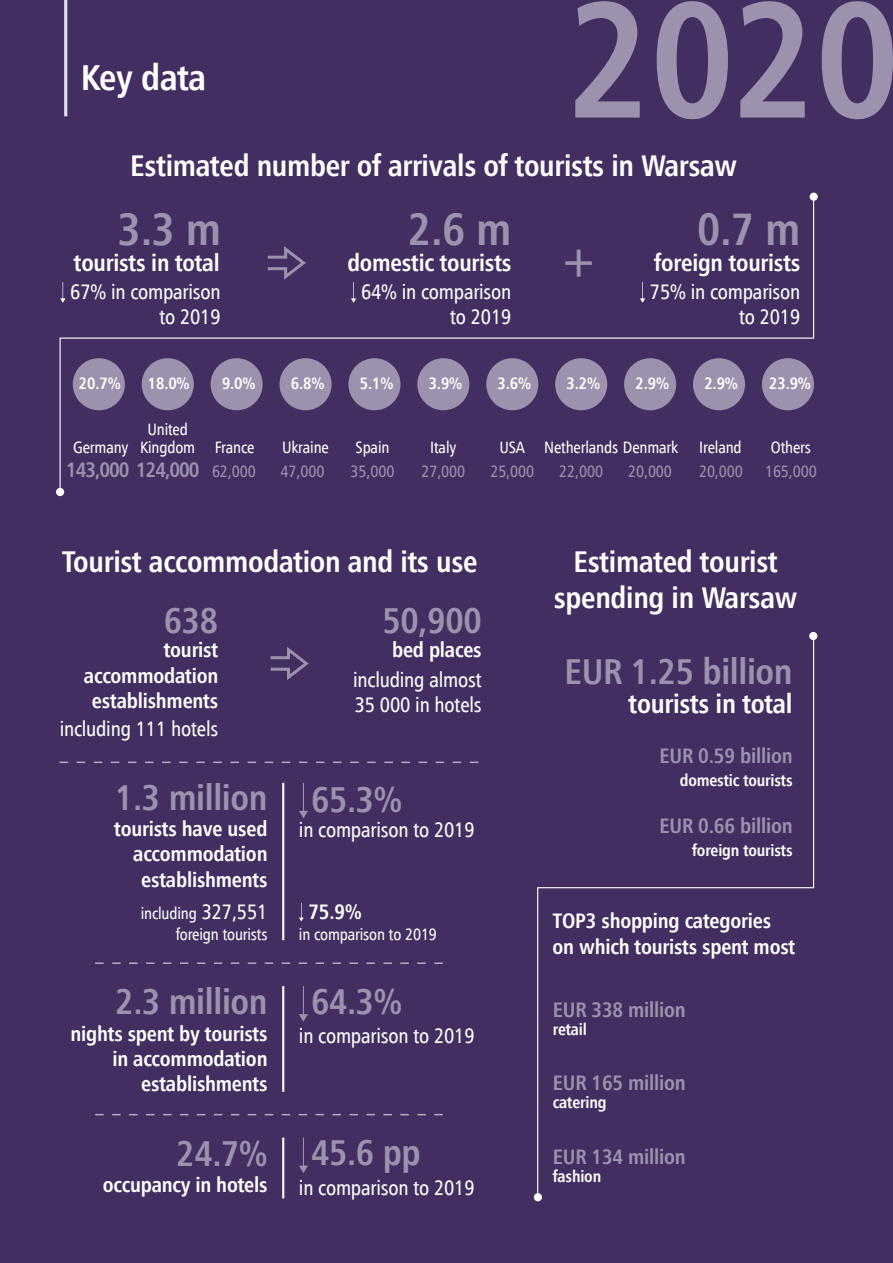
<style>
.page{position:relative;width:893px;height:1263px;background:#432e61}
.page>*{position:absolute;margin:0;border:0;box-sizing:border-box;transform-origin:0 0}
.Tytuł_strony_white{font:700 165px "Humnst 777 Cn EU";color:#9d92ad}
.Tytuł_strony_white-2{font:700 45.6px "Humnst 777 Cn EU";color:#9d92ad}
.Tytuł_strony_white-3{font:700 36px "Humnst 777 Cn EU";letter-spacing:-.01em;color:#9d92ad}
.Główny_tytuł{font:700 36px "Humnst 777 Cn EU";letter-spacing:-.01em;color:#fff}
.Tytuł_strony_white-4{font:700 30px/36px "Humnst 777 Cn EU";letter-spacing:-.01em;color:#fff;text-align:center}
.Tytuł_strony_white-5{font:700 27px "Humnst 777 Cn EU";letter-spacing:-.01em;color:#fff}
.Tytuł_strony_white-6{font:700 24px "Humnst 777 Cn EU";letter-spacing:-.01em;color:#fff}
.Tytuł_strony_white-7{font:700 21px/25.2px "Humnst 777 Cn EU";letter-spacing:-.01em;color:#fff;text-align:right}
.Tytuł_strony_white-8{font:21px "Humnst 777 Cn EU";letter-spacing:-.01em;color:#fff}
.Tytuł_strony_white-9{font:700 21px "Humnst 777 Cn EU";letter-spacing:-.01em;color:#9d92ad}
.Tytuł_strony_white-10{font:700 21px "Humnst 777 Cn EU";letter-spacing:-.05em;color:#9d92ad}
.Tytuł_strony_white-11{font:16.5px "Humnst 777 Cn EU";letter-spacing:-.01em;color:#fff}
.Tytuł_strony_white-12{font:700 16.5px "Humnst 777 Cn EU";letter-spacing:-.01em;color:#fff}
.Tytuł_strony_white-13{font:16.5px "Humnst 777 Cn EU";letter-spacing:-.01em;color:#9d92ad}
.s1{font-size:21px}
</style>
<div class="page">
<svg style="left:60px;top:761px;width:418px;height:2px"></svg>
<svg style="left:270px;top:647px;width:39px;height:33px"></svg>
<hr style="left:282px;top:783px;width:2px;height:157px;background:#fff">
<svg style="left:299px;top:783px;width:9px;height:35px"></svg>
<svg style="left:299px;top:903px;width:5px;height:18px"></svg>
<svg style="left:95px;top:962px;width:348px;height:2px"></svg>
<hr style="left:282px;top:986px;width:2px;height:106px;background:#fff">
<svg style="left:299px;top:986px;width:9px;height:36px"></svg>
<svg style="left:95px;top:1114px;width:348px;height:1px"></svg>
<hr style="left:282px;top:1137px;width:2px;height:61px;background:#fff">
<svg style="left:299px;top:1137px;width:9px;height:36px"></svg>
<svg style="left:537px;top:638px;width:278px;height:557px"></svg>
<div style="left:534px;top:1193px;width:8px;height:8px;background:#fff;border-radius:50%"></div>
<svg style="left:59px;top:196px;width:756px;height:294px"></svg>
<div style="left:56px;top:488px;width:8px;height:8px;background:#fff;border-radius:50%"></div>
<div style="left:809px;top:632px;width:8px;height:8px;background:#fff;border-radius:50%"></div>
<div style="left:810px;top:193px;width:8px;height:8px;background:#fff;border-radius:50%"></div>
<hr style="left:64px;top:0;width:3px;height:116px;background:#e3dfe8">
<p class="Tytuł_strony_white" style="left:568px;top:-44px;width:333px">2020</p>
<p class="Tytuł_strony_white-4" style="left:130px;top:147px;width:609px">Estimated number of arrivals of tourists in Warsaw</p>
<p class="Główny_tytuł" style="left:81px;top:54px;width:127px">Key data</p>
<p class="Tytuł_strony_white-2" style="left:118px;top:201px;width:105px">3.3 m</p>
<p class="Tytuł_strony_white-6" style="left:74px;top:248px;width:147px">tourists in total</p>
<p class="Tytuł_strony_white-8" style="left:70px;top:279px;width:152px">67% in comparison</p>
<p class="Tytuł_strony_white-8" style="left:159px;top:304px;width:63px">to 2019</p>
<p class="Tytuł_strony_white-2" style="left:408px;top:201px;width:105px">2.6 m</p>
<p class="Tytuł_strony_white-6" style="left:347px;top:248px;width:165px">domestic tourists</p>
<p class="Tytuł_strony_white-8" style="left:361px;top:279px;width:152px">64% in comparison</p>
<p class="Tytuł_strony_white-8" style="left:450px;top:304px;width:63px">to 2019</p>
<p class="Tytuł_strony_white-2" style="left:560px;top:232px;width:39px">+</p>
<p class="Tytuł_strony_white-2" style="left:697px;top:201px;width:105px">0.7 m</p>
<p class="Tytuł_strony_white-6" style="left:654px;top:248px;width:148px">foreign tourists</p>
<p class="Tytuł_strony_white-8" style="left:650px;top:279px;width:152px">75% in comparison</p>
<p class="Tytuł_strony_white-8" style="left:739px;top:304px;width:63px">to 2019</p>
<p class="Tytuł_strony_white-12" style="left:79px;top:373px;width:43px">20.7%</p>
<p class="Tytuł_strony_white-12" style="left:148px;top:373px;width:43px">18.0%</p>
<p class="Tytuł_strony_white-12" style="left:222px;top:373px;width:35px">9.0%</p>
<p class="Tytuł_strony_white-12" style="left:291px;top:373px;width:35px">6.8%</p>
<p class="Tytuł_strony_white-12" style="left:360px;top:373px;width:35px">5.1%</p>
<p class="Tytuł_strony_white-12" style="left:429px;top:373px;width:35px">3.9%</p>
<p class="Tytuł_strony_white-12" style="left:498px;top:373px;width:35px">3.6%</p>
<p class="Tytuł_strony_white-12" style="left:567px;top:373px;width:35px">3.2%</p>
<p class="Tytuł_strony_white-12" style="left:635px;top:373px;width:35px">2.9%</p>
<p class="Tytuł_strony_white-12" style="left:704px;top:373px;width:35px">2.9%</p>
<p class="Tytuł_strony_white-12" style="left:769px;top:373px;width:43px">23.9%</p>
<p class="Tytuł_strony_white-11" style="left:73px;top:437px;width:57px">Germany</p>
<p class="Tytuł_strony_white-11" style="left:147px;top:419px;width:42px">United</p>
<p class="Tytuł_strony_white-11" style="left:140px;top:437px;width:56px">Kingdom</p>
<p class="Tytuł_strony_white-11" style="left:215px;top:437px;width:41px">France</p>
<p class="Tytuł_strony_white-11" style="left:282px;top:437px;width:48px">Ukraine</p>
<p class="Tytuł_strony_white-11" style="left:356px;top:437px;width:35px">Spain</p>
<p class="Tytuł_strony_white-11" style="left:430px;top:437px;width:28px">Italy</p>
<p class="Tytuł_strony_white-11" style="left:499px;top:437px;width:27px">USA</p>
<p class="Tytuł_strony_white-11" style="left:544px;top:437px;width:135px">Netherlands Denmark</p>
<p class="Tytuł_strony_white-11" style="left:699px;top:437px;width:44px">Ireland</p>
<p class="Tytuł_strony_white-11" style="left:771px;top:437px;width:42px">Others</p>
<p class="Tytuł_strony_white-10" style="left:66px;top:457px;width:135px">143,000 124,000</p>
<p class="Tytuł_strony_white-13" style="left:212px;top:461px;width:45px">62,000</p>
<p class="Tytuł_strony_white-13" style="left:281px;top:461px;width:45px">47,000</p>
<p class="Tytuł_strony_white-13" style="left:351px;top:461px;width:45px">35,000</p>
<p class="Tytuł_strony_white-13" style="left:421px;top:461px;width:45px">27,000</p>
<p class="Tytuł_strony_white-13" style="left:490px;top:461px;width:45px">25,000</p>
<p class="Tytuł_strony_white-13" style="left:559px;top:461px;width:45px">22,000</p>
<p class="Tytuł_strony_white-13" style="left:628px;top:461px;width:45px">20,000</p>
<p class="Tytuł_strony_white-13" style="left:699px;top:461px;width:45px">20,000</p>
<p class="Tytuł_strony_white-13" style="left:765px;top:461px;width:53px">165,000</p>
<p class="Tytuł_strony_white-4" style="left:62px;top:544px;width:417px">Tourist accommodation and its use</p>
<p class="Tytuł_strony_white-4" style="left:554px;top:544px;width:245px">Estimated tourist spending in Warsaw</p>
<p class="Tytuł_strony_white-3" style="left:164px;top:598px;width:56px">638</p>
<p class="Tytuł_strony_white-7" style="left:84px;top:637px;width:136px">tourist accommodation establishments</p>
<p class="Tytuł_strony_white-8" style="left:60px;top:715px;width:160px">including 111 hotels</p>
<p class="Tytuł_strony_white-3" style="left:383px;top:598px;width:101px">50,900</p>
<p class="Tytuł_strony_white-7" style="left:392px;top:637px;width:91px">bed places</p>
<p class="Tytuł_strony_white-8" style="left:353px;top:667px;width:130px">including almost</p>
<p class="Tytuł_strony_white-8" style="left:355px;top:692px;width:128px">35 000 in hotels</p>
<p class="Tytuł_strony_white-3" style="left:564px;top:649px;width:230px">EUR 1.25 billion</p>
<p class="Tytuł_strony_white-5" style="left:629px;top:687px;width:165px">tourists in total</p>
<p class="Tytuł_strony_white-9" style="left:659px;top:742px;width:135px">EUR 0.59 billion</p>
<p class="Tytuł_strony_white-12" style="left:680px;top:770px;width:114px">domestic tourists</p>
<p class="Tytuł_strony_white-9" style="left:659px;top:812px;width:135px">EUR 0.66 billion</p>
<p class="Tytuł_strony_white-12" style="left:692px;top:840px;width:102px">foreign tourists</p>
<p class="Tytuł_strony_white-3" style="left:115px;top:774px;width:154px">1.3 million</p>
<p class="Tytuł_strony_white-7" style="left:114px;top:816px;width:155px">tourists have used accommodation establishments</p>
<p class="Tytuł_strony_white-3" style="left:311px;top:777px;width:93px">65.3%</p>
<p class="Tytuł_strony_white-8" style="left:299px;top:817px;width:177px">in comparison to 2019</p>
<p class="Tytuł_strony_white-11" style="left:141px;top:903px;width:128px">including <span class="s1">327,551</span></p>
<p class="Tytuł_strony_white-11" style="left:176px;top:924px;width:93px">foreign tourists</p>
<p class="Tytuł_strony_white-7" style="left:308px;top:899px;width:55px">75.9%</p>
<p class="Tytuł_strony_white-11" style="left:299px;top:924px;width:140px">in comparison to 2019</p>
<p class="Tytuł_strony_white-3" style="left:115px;top:979px;width:154px">2.3 million</p>
<p class="Tytuł_strony_white-7" style="left:71px;top:1021px;width:199px">nights spent by tourists in accommodation establishments</p>
<p class="Tytuł_strony_white-8" style="left:299px;top:1023px;width:177px">in comparison to 2019</p>
<p class="Tytuł_strony_white-3" style="left:311px;top:979px;width:93px">64.3%</p>
<p class="Tytuł_strony_white-3" style="left:311px;top:1130px;width:111px">45.6 pp</p>
<p class="Tytuł_strony_white-3" style="left:176px;top:1130px;width:93px">24.7%</p>
<p class="Tytuł_strony_white-7" style="left:103px;top:1172px;width:166px">occupancy in hotels</p>
<p class="Tytuł_strony_white-8" style="left:299px;top:1174px;width:177px">in comparison to 2019</p>
<p class="Tytuł_strony_white-7" style="left:552px;top:908px;width:220px">TOP3 shopping categories</p>
<p class="Tytuł_strony_white-7" style="left:552px;top:934px;width:244px">on which tourists spent most</p>
<p class="Tytuł_strony_white-9" style="left:553px;top:996px;width:135px">EUR 338 million</p>
<p class="Tytuł_strony_white-12" style="left:553px;top:1019px;width:36px">retail</p>
<p class="Tytuł_strony_white-9" style="left:553px;top:1069px;width:135px">EUR 165 million</p>
<p class="Tytuł_strony_white-12" style="left:553px;top:1092px;width:55px">catering</p>
<p class="Tytuł_strony_white-9" style="left:553px;top:1144px;width:135px">EUR 134 million</p>
<p class="Tytuł_strony_white-12" style="left:553px;top:1166px;width:50px">fashion</p>
</div>
